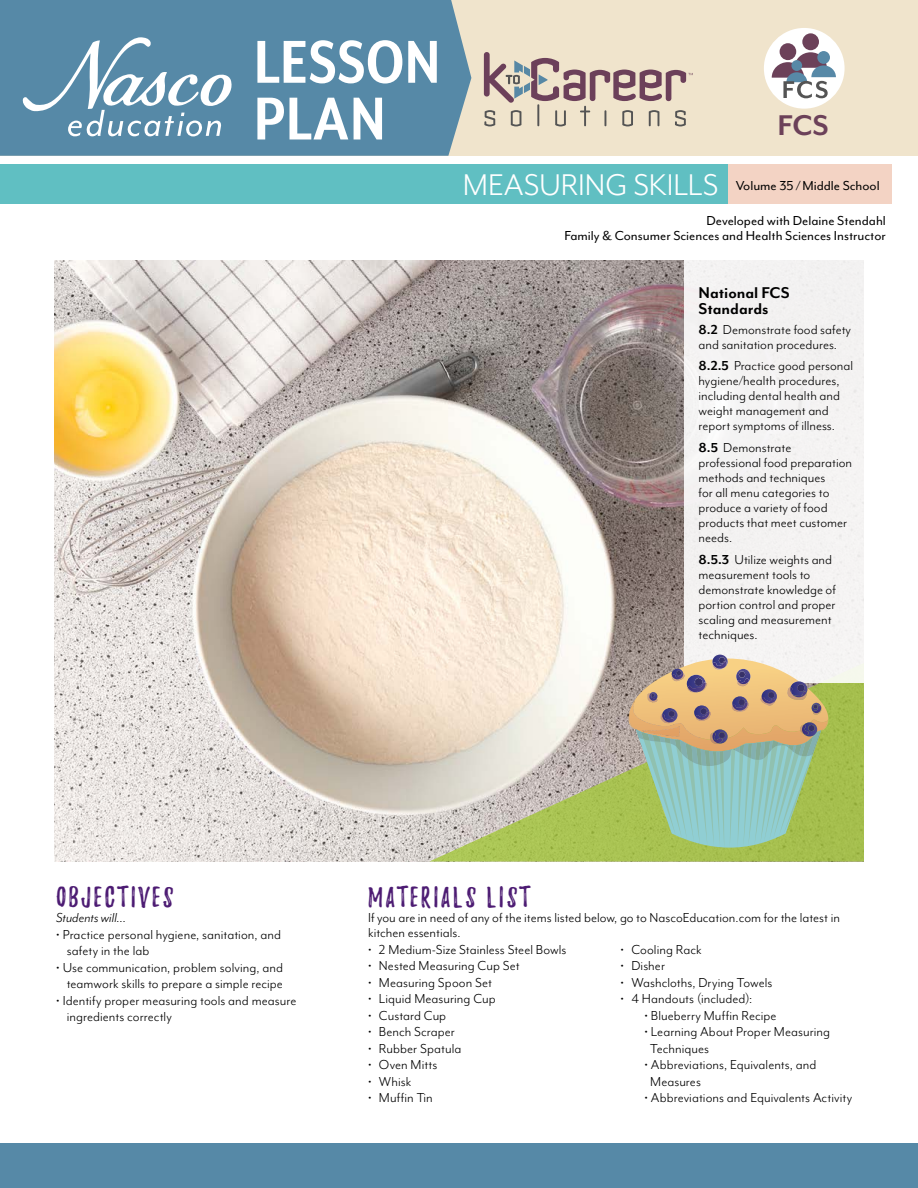
<style>
.page{position:relative;width:918px;height:1188px;background:#fff}
.page>*{position:absolute;margin:0;border:0;box-sizing:border-box;transform-origin:0 0}
.t1{font:700 69.75px/56.7px "Mr Eaves XL Mod Nar OT";letter-spacing:.01em;color:#fff}
.t2{font:34.5px "Mr Eaves Mod OT";color:#fff}
.t3{font:700 32.85px "Mr Eaves Mod OT";color:#6c4159}
.t4{font:25.5px "Playlist Caps";letter-spacing:.1em;color:#4d1c73}
.t5{font:700 18px/16.5px "Mr Eaves Mod OT";color:#000}
.t6{font:15px/15px "Mr Eaves Mod OT";color:#000}
.t7{font:15px/15px "Mr Eaves Mod OT";color:#000;text-align:right}
.t8{font:italic 15px "Mr Eaves Mod OT";letter-spacing:.005em;color:#000}
.s1{font-weight:700}
</style>
<div class="page">
<div style="left:0;top:1144px;width:918px;height:44px;background:#5689a7"></div>
<div style="left:728px;top:165px;width:164px;height:39px;background:#f3d3c4"></div>
<div style="left:0;top:165px;width:728px;height:39px;background:#60bfc2"></div>
<div style="left:0;top:0;width:918px;height:156px;background:#f0e4cc"></div>
<div style="left:0;top:0;width:471px;height:156px;background:#5689a7"></div>
<svg style="left:22px;top:37px;width:211px;height:99px;background:#759eb7"></svg>
<svg style="left:484px;top:52px;width:209px;height:74px"></svg>
<div style="left:764px;top:28px;width:81px;height:81px;background:#fff;border-radius:50%"></div>
<div style="left:780px;top:43px;width:16px;height:17px;background:#6c4159;border-radius:50%"></div>
<div style="left:802px;top:33px;width:17px;height:17px;background:#6c4159;border-radius:50%"></div>
<svg style="left:772px;top:52px;width:64px;height:46px"></svg>
<img style="left:54px;top:260px;width:630px;height:602px">
<svg style="left:429px;top:663px;width:435px;height:199px;background:#c7cb9b"></svg>
<div style="left:684px;top:256px;width:185px;height:427px;background:#f4f3f2"></div>
<svg style="left:627px;top:655px;width:202px;height:193px;background:#b0ba93"></svg>
<h1 class="t1" style="left:254px;top:33px;width:188px">LESSON<br>PLAN</h1>
<h3 class="t3" style="left:777px;top:108px;width:53px">FCS</h3>
<h2 class="t2" style="left:463px;top:166px;width:258px">MEASURING SKILLS</h2>
<p class="t7" style="left:736px;top:178px;width:145px">Volume 35 / Middle School</p>
<p class="t7" style="left:564px;top:213px;width:323px">Developed with Delaine Stendahl<br>Family &amp; Consumer Sciences and Health Sciences Instructor</p>
<p class="t5" style="left:699px;top:284px;width:93px">National FCS<br>Standards</p>
<p class="t6" style="left:699px;top:322px;width:154px"><span class="s1">8.2</span> Demonstrate food safety and sanitation procedures.</p>
<p class="t6" style="left:699px;top:359px;width:156px"><span class="s1">8.2.5</span> Practice good personal hygiene/health procedures, including dental health and weight management and report symptoms of illness.</p>
<p class="t6" style="left:699px;top:440px;width:155px"><span class="s1">8.5</span> Demonstrate professional food preparation methods and techniques<br>for all menu categories to produce a variety of food products that meet customer needs.</p>
<p class="t6" style="left:699px;top:552px;width:139px"><span class="s1">8.5.3</span> Utilize weights and measurement tools to demonstrate knowledge of portion control and proper scaling and measurement techniques.</p>
<h3 class="t4" style="left:56px;top:886px;width:119px">OBJECTIVES</h3>
<p class="t8" style="left:56px;top:910px;width:72px">Students will…</p>
<p class="t6" style="left:67px;top:926px;width:216px;line-height:16.5px;text-indent:-11px">• Practice personal hygiene, sanitation, and safety in the lab</p>
<p class="t6" style="left:56px;top:959px;width:228px;line-height:16.5px;text-align:right">• Use communication, problem solving, and teamwork skills to prepare a simple recipe</p>
<p class="t6" style="left:67px;top:992px;width:231px;line-height:16.5px;text-indent:-11px">• Identify proper measuring tools and measure ingredients correctly</p>
<h3 class="t4" style="left:368px;top:886px;width:163px">MATERIALS LIST</h3>
<p class="t6" style="left:368px;top:910px;width:473px">If you are in need of any of the items listed below, go to NascoEducation.com for the latest in kitchen essentials.</p>
<p class="t6" style="left:368px;top:942px;width:200px">• 2 Medium-Size Stainless Steel Bowls</p>
<p class="t6" style="left:368px;top:958px;width:153px">• Nested Measuring Cup Set</p>
<p class="t6" style="left:368px;top:975px;width:125px">• Measuring Spoon Set</p>
<p class="t6" style="left:368px;top:991px;width:129px">• Liquid Measuring Cup</p>
<p class="t6" style="left:368px;top:1008px;width:80px">• Custard Cup</p>
<p class="t6" style="left:368px;top:1024px;width:88px">• Bench Scraper</p>
<p class="t6" style="left:368px;top:1041px;width:95px">• Rubber Spatula</p>
<p class="t6" style="left:368px;top:1057px;width:71px">• Oven Mitts</p>
<p class="t6" style="left:368px;top:1074px;width:45px">• Whisk</p>
<p class="t6" style="left:368px;top:1090px;width:66px">• Muffin Tin</p>
<p class="t6" style="left:621px;top:942px;width:82px">• Cooling Rack</p>
<p class="t6" style="left:621px;top:958px;width:46px">• Disher</p>
<p class="t6" style="left:621px;top:975px;width:153px">• Washcloths, Drying Towels</p>
<p class="t6" style="left:621px;top:991px;width:133px">• 4 Handouts (included):</p>
<p class="t6" style="left:645px;top:1008px;width:133px">• Blueberry Muffin Recipe</p>
<p class="t6" style="left:650px;top:1024px;width:181px;line-height:16.5px;text-indent:-6px">• Learning About Proper Measuring<br>Techniques</p>
<p class="t6" style="left:650px;top:1057px;width:168px;line-height:16.5px;text-indent:-6px">• Abbreviations, Equivalents, and<br>Measures</p>
<p class="t6" style="left:645px;top:1090px;width:209px">• Abbreviations and Equivalents Activity</p>
</div>
